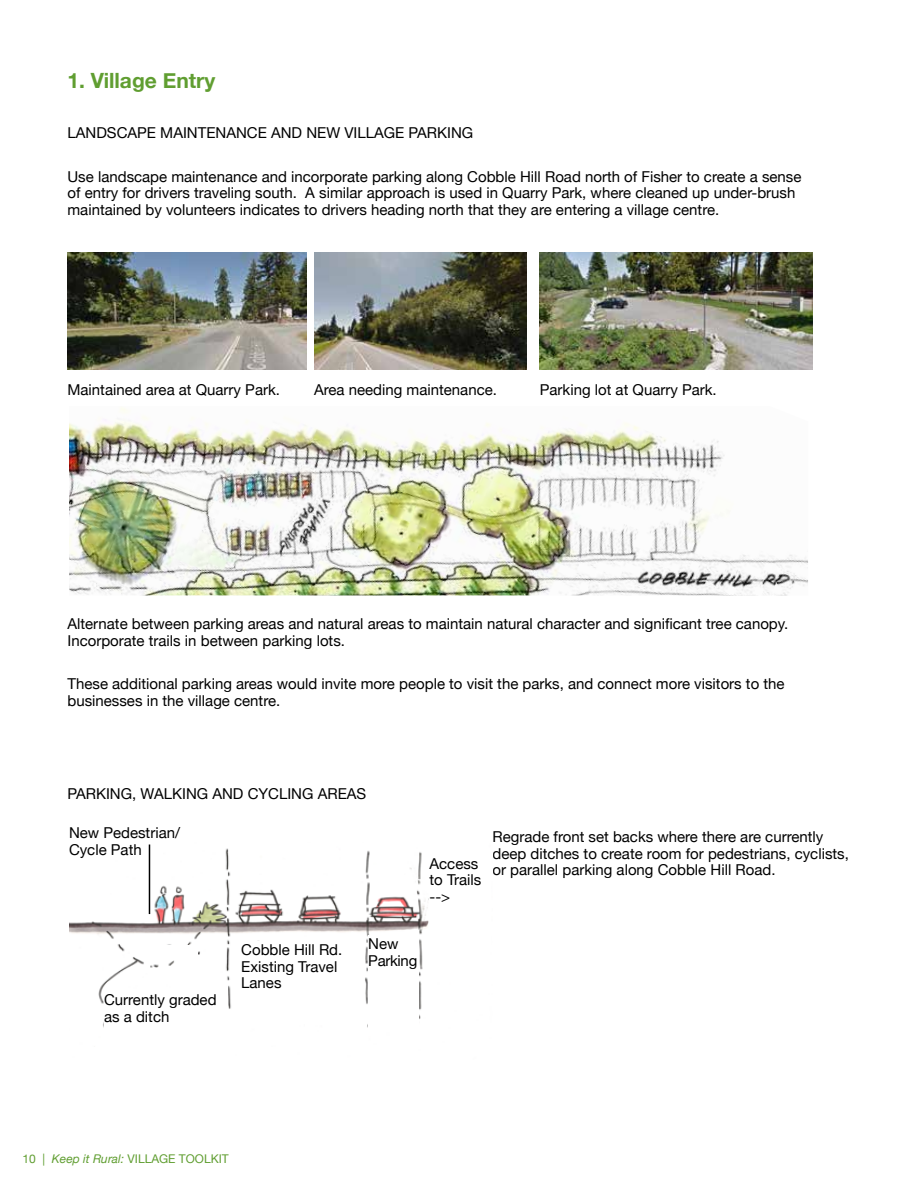
<style>
.page{position:relative;width:918px;height:1188px;background:#fff}
.page>*{position:absolute;margin:0;border:0;box-sizing:border-box;transform-origin:0 0}
.t1{font:700 21px "Helvetica Neue";color:#609e31}
.t2{font:15px/16.5px "Helvetica Neue";color:#000}
.t3{font:15px/16.5px "Helvetica Neue";letter-spacing:-.02em;color:#000}
.t4{font:12px "Helvetica Neue";color:#609e31}
.s1{font-style:italic}
</style>
<div class="page">
<img style="left:314px;top:252px;width:212px;height:117px">
<img style="left:68px;top:252px;width:238px;height:117px">
<img style="left:540px;top:252px;width:272px;height:117px">
<img style="left:69px;top:844px;width:360px;height:184px">
<div style="left:156px;top:945px;width:42px;height:14px;background:#fff"></div>
<div style="left:241px;top:941px;width:119px;height:81px;background:#fff"></div>
<div style="left:368px;top:935px;width:50px;height:97px;background:#fff"></div>
<div style="left:104px;top:991px;width:117px;height:97px;background:#fff"></div>
<hr style="left:149px;top:845px;width:1px;height:69px;background:#000">
<img style="left:69px;top:407px;width:739px;height:188px">
<h1 class="t1" style="left:68px;top:64px;width:149px">1. Village Entry</h1>
<p class="t2" style="left:68px;top:125px;width:407px">LANDSCAPE MAINTENANCE AND NEW VILLAGE PARKING</p>
<p class="t2" style="left:68px;top:169px;width:735px">Use landscape maintenance and incorporate parking along Cobble Hill Road north of Fisher to create a sense of entry for drivers traveling south. A similar approach is used in Quarry Park, where cleaned up under-brush maintained by volunteers indicates to drivers heading north that they are entering a village centre.</p>
<p class="t2" style="left:68px;top:382px;width:214px">Maintained area at Quarry Park.</p>
<p class="t2" style="left:314px;top:382px;width:184px">Area needing maintenance.</p>
<p class="t2" style="left:540px;top:382px;width:178px">Parking lot at Quarry Park.</p>
<p class="t2" style="left:68px;top:616px;width:722px">Alternate between parking areas and natural areas to maintain natural character and significant tree canopy.<br>Incorporate trails in between parking lots.</p>
<p class="t2" style="left:68px;top:676px;width:719px">These additional parking areas would invite more people to visit the parks, and connect more visitors to the businesses in the village centre.</p>
<p class="t2" style="left:68px;top:786px;width:300px">PARKING, WALKING AND CYCLING AREAS</p>
<p class="t2" style="left:69px;top:826px;width:113px">New Pedestrian/<br>Cycle Path</p>
<p class="t2" style="left:430px;top:856px;width:53px">Access to Trails --&gt;</p>
<p class="t2" style="left:492px;top:829px;width:358px">Regrade front set backs where there are currently deep ditches to create room for pedestrians, cyclists, or parallel parking along Cobble Hill Road.</p>
<p class="t2" style="left:104px;top:992px;width:114px">Currently graded as a ditch</p>
<p class="t2" style="left:241px;top:943px;width:103px">Cobble Hill Rd.<br>Existing Travel<br>Lanes</p>
<p class="t3" style="left:368px;top:937px;width:51px">New<br>Parking</p>
<p class="t4" style="left:23px;top:1151px;width:208px">10 | <span class="s1">Keep it Rural:</span> VILLAGE TOOLKIT</p>
</div>
